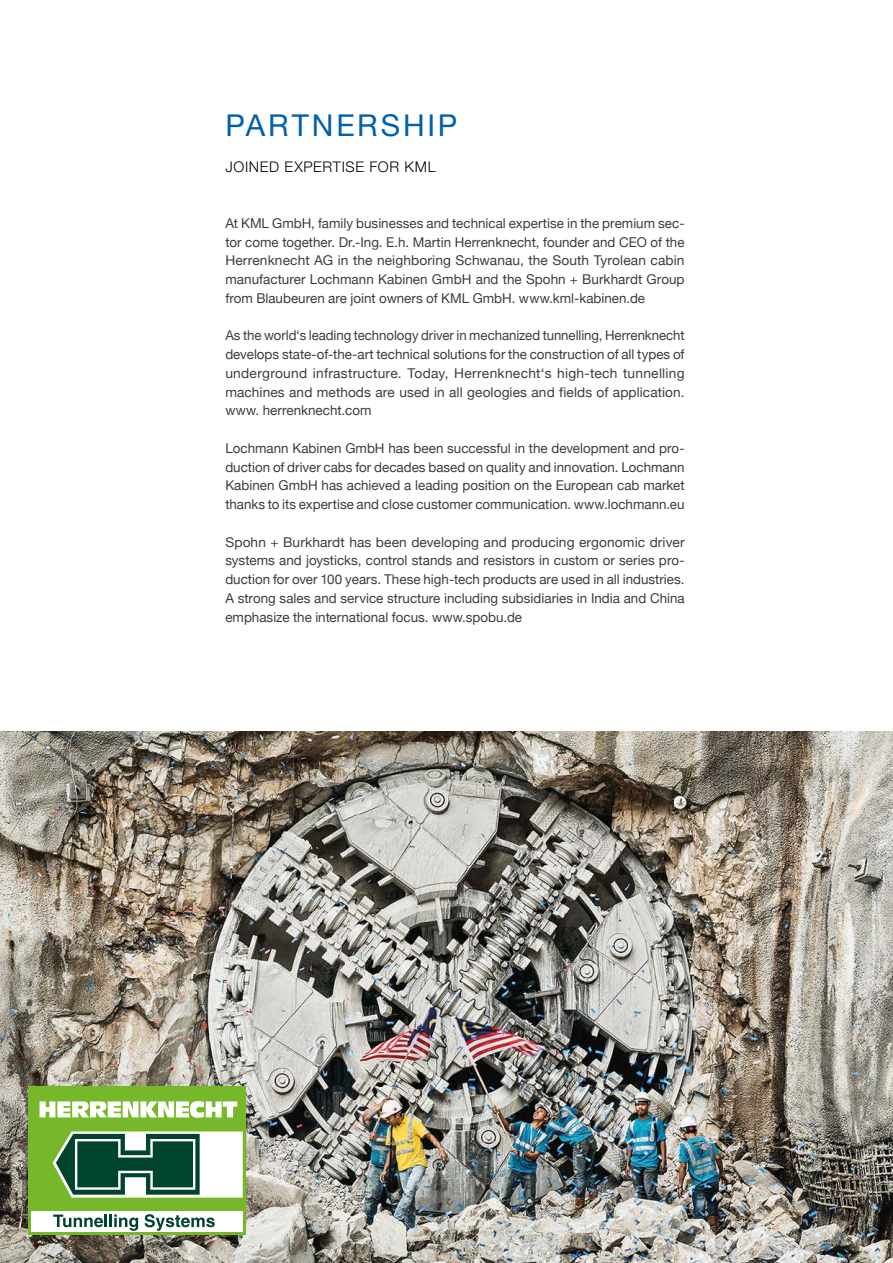
<style>
.page{position:relative;width:893px;height:1263px;background:#fff}
.page>*{position:absolute;margin:0;border:0;box-sizing:border-box;transform-origin:0 0}
.t1{font:30px "Helvetica Neue";letter-spacing:.095em;color:#0060ac}
.t2{font:300 14.7px "Helvetica Neue";letter-spacing:.045em;color:#000}
.t3{font:13.5px/18.8px "Helvetica Neue";color:#3c3c3b;text-align:justify}
</style>
<div class="page">
<img style="left:0;top:731px;width:893px;height:532px">
<div style="left:28px;top:1086px;width:218px;height:149px;background:#76b82a"></div>
<div style="left:31px;top:1211px;width:212px;height:21px;background:#fff"></div>
<svg style="left:40px;top:1101px;width:197px;height:17px"></svg>
<svg style="left:53px;top:1131px;width:190px;height:66px;background:#729985"></svg>
<svg style="left:53px;top:1214px;width:85px;height:17px"></svg>
<svg style="left:145px;top:1214px;width:70px;height:17px"></svg>
<h1 class="t1" style="left:225px;top:104px;width:234px">PARTNERSHIP</h1>
<p class="t2" style="left:225px;top:157px;width:212px">JOINED EXPERTISE FOR KML</p>
<p class="t3" style="left:225px;top:214px;width:461px">At KML GmbH, family businesses and technical expertise in the premium sec&shy;tor come together. Dr.-Ing. E.h. Martin Herrenknecht, founder and CEO of the Herrenknecht AG in the neighboring Schwanau, the South Tyrolean cabin manufacturer Lochmann Kabinen GmbH and the Spohn + Burkhardt Group from Blaubeuren are joint owners of KML GmbH. www.kml-kabinen.de</p>
<p class="t3" style="left:225px;top:327px;width:461px">As the world‘s leading technology driver in mechanized tunnelling, Herrenknecht develops state-of-the-art technical solutions for the construction of all types of underground infrastructure. Today, Herrenknecht‘s high-tech tunnelling machines and methods are used in all geologies and fields of application. www. herrenknecht.com</p>
<p class="t3" style="left:225px;top:439px;width:461px">Lochmann Kabinen GmbH has been successful in the development and pro&shy;duction of driver cabs for decades based on quality and innovation. Lochmann Kabinen GmbH has achieved a leading position on the European cab market thanks to its expertise and close customer communication. www.lochmann.eu</p>
<p class="t3" style="left:225px;top:533px;width:461px">Spohn + Burkhardt has been developing and producing ergonomic driver systems and joysticks, control stands and resistors in custom or series pro&shy;duction for over 100 years. These high-tech products are used in all industries.<br>A strong sales and service structure including subsidiaries in India and China emphasize the international focus. www.spobu.de</p>
</div>
